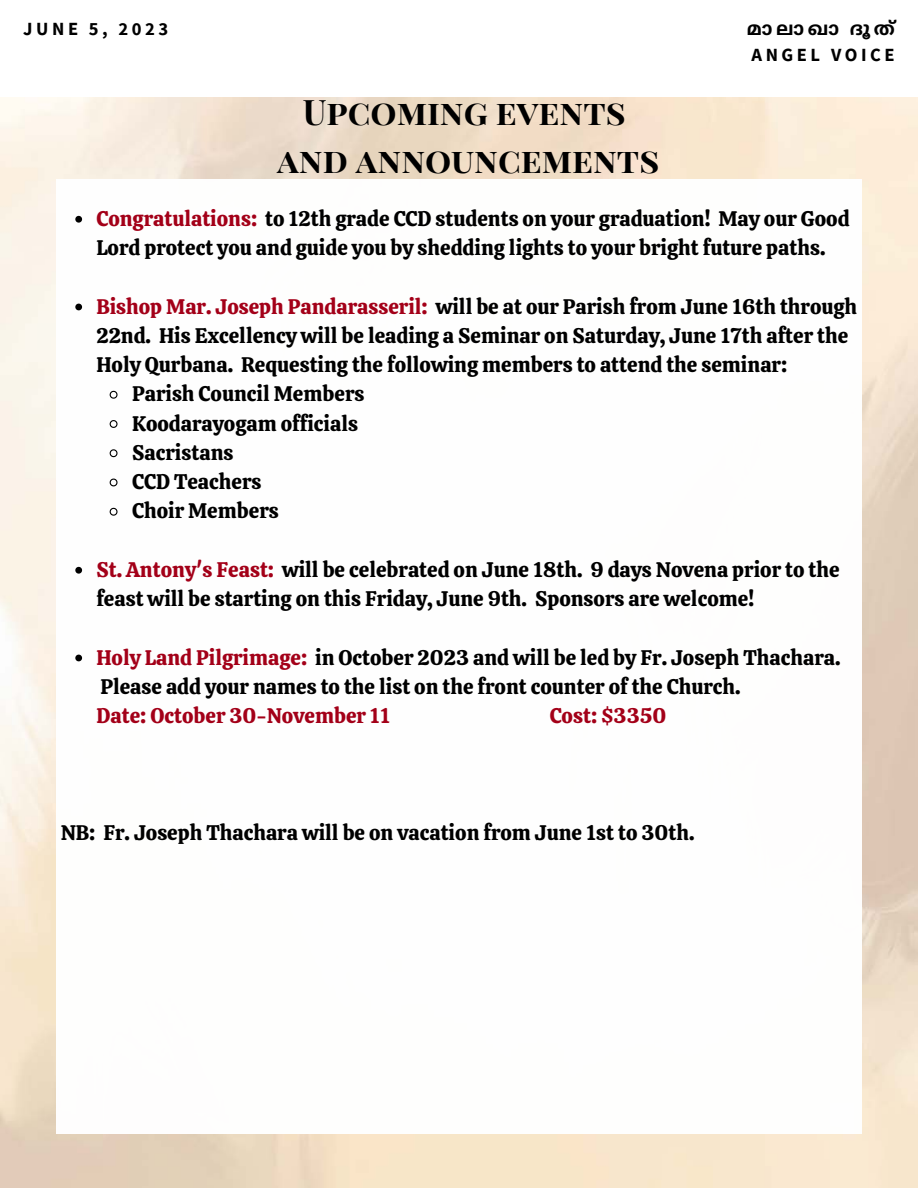
<style>
.page{position:relative;width:918px;height:1188px;background:#fff}
.page>*{position:absolute;margin:0;border:0;box-sizing:border-box;transform-origin:0 0}
.t1{font:700 34.5px/47.2px "Playfair Display SC";color:#000;text-align:center}
.t2{font:21px/29.2px "Calistoga";color:#000}
.t3{font:21px "Calistoga";color:#a30018}
.t4{font:700 18.6px "Source Sans Pro";letter-spacing:.19em;color:#000}
.t5{font:700 18.6px "Noto Sans Malayalam";color:#000}
.s1{color:#a30018}
</style>
<div class="page">
<svg style="left:75px;top:216px;width:7px;height:7px"></svg>
<svg style="left:75px;top:304px;width:7px;height:6px"></svg>
<svg style="left:109px;top:390px;width:9px;height:9px"></svg>
<svg style="left:109px;top:420px;width:9px;height:8px"></svg>
<svg style="left:109px;top:449px;width:9px;height:9px"></svg>
<svg style="left:109px;top:478px;width:9px;height:9px"></svg>
<svg style="left:109px;top:507px;width:9px;height:9px"></svg>
<svg style="left:75px;top:567px;width:7px;height:7px"></svg>
<svg style="left:75px;top:655px;width:7px;height:6px"></svg>
<p class="t4" style="left:23px;top:16px;width:147px">JUNE 5, 2023</p>
<p class="t5" style="left:747px;top:19px;width:77px">മാലാഖാ</p>
<p class="t5" style="left:850px;top:19px;width:36px">ദൂ ത്</p>
<p class="t4" style="left:752px;top:42px;width:145px">ANGEL VOICE</p>
<h1 class="t1" style="left:277px;top:88px;width:384px">Upcoming events and announcements</h1>
<p class="t2" style="left:96px;top:204px;width:755px"><span class="s1">Congratulations:</span> to 12th grade CCD students on your graduation! May our Good<br>Lord protect you and guide you by shedding lights to your bright future paths.</p>
<p class="t2" style="left:96px;top:292px;width:762px"><span class="s1">Bishop Mar. Joseph Pandarasseril:</span> will be at our Parish from June 16th through</p>
<p class="t2" style="left:96px;top:321px;width:753px">22nd. His Excellency will be leading a Seminar on Saturday, June 17th after the</p>
<p class="t2" style="left:96px;top:350px;width:692px">Holy Qurbana. Requesting the following members to attend the seminar:</p>
<p class="t2" style="left:132px;top:380px;width:234px">Parish Council Members</p>
<p class="t2" style="left:132px;top:409px;width:228px">Koodarayogam officials</p>
<p class="t2" style="left:132px;top:438px;width:103px">Sacristans</p>
<p class="t2" style="left:132px;top:467px;width:131px">CCD Teachers</p>
<p class="t2" style="left:132px;top:497px;width:148px">Choir Members</p>
<p class="t2" style="left:96px;top:555px;width:745px"><span class="s1">St. Antony's Feast:</span> will be celebrated on June 18th. 9 days Novena prior to the feast will be starting on this Friday, June 9th. Sponsors are welcome!</p>
<p class="t2" style="left:96px;top:643px;width:746px"><span class="s1">Holy Land Pilgrimage:</span> in October 2023 and will be led by Fr. Joseph Thachara.<br>Please add your names to the list on the front counter of the Church.</p>
<p class="t3" style="left:97px;top:702px;width:295px">Date: October 30-November 11</p>
<p class="t3" style="left:550px;top:702px;width:118px">Cost: $3350</p>
<p class="t2" style="left:61px;top:818px;width:635px">NB: Fr. Joseph Thachara will be on vacation from June 1st to 30th.</p>
</div>
